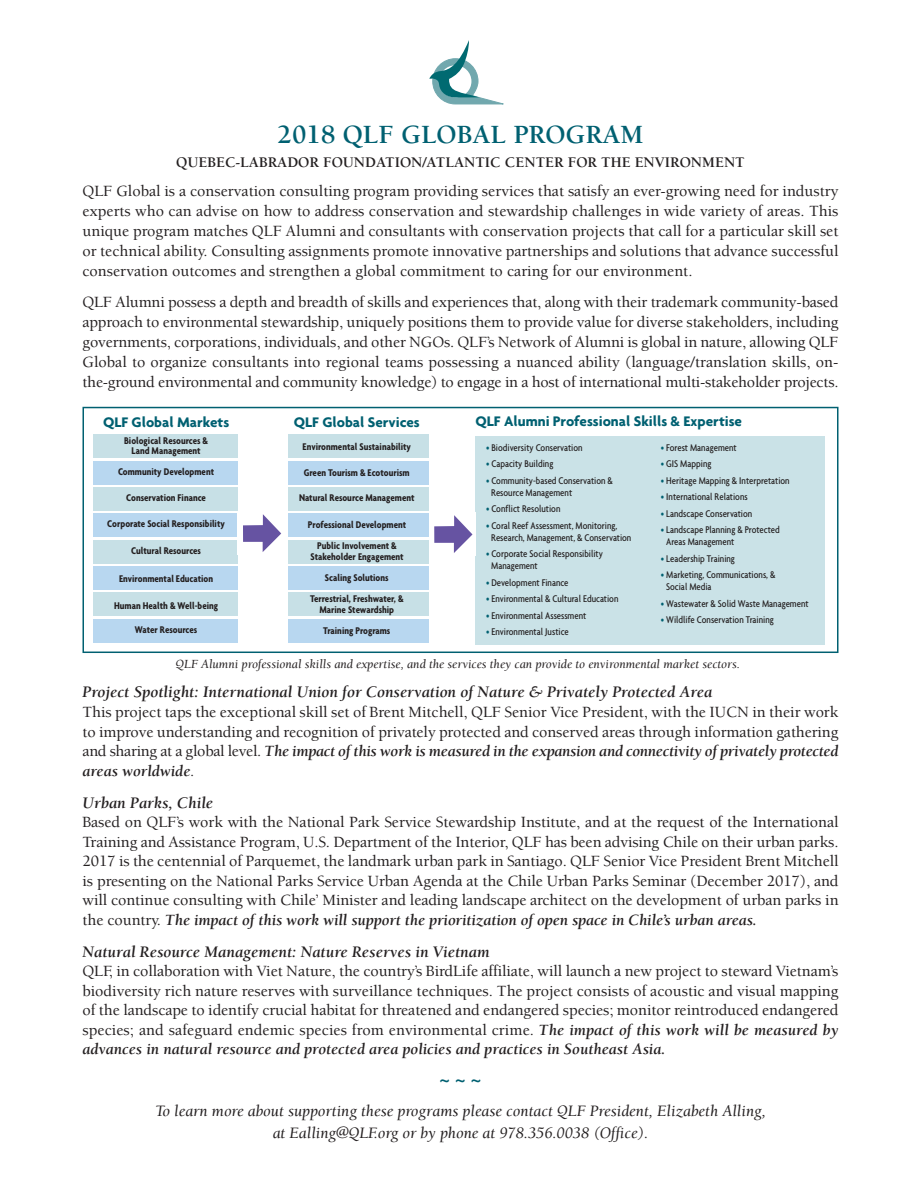
<style>
.page{position:relative;width:918px;height:1188px;background:#fff}
.page>*{position:absolute;margin:0;border:0;box-sizing:border-box;transform-origin:0 0}
.t1{font:700 27px "Berkeley";color:#006071}
.t2{font:700 19.5px "Berkeley";color:#006071}
.t3{font:italic 700 16.5px "Berkeley";color:#231f20}
.t4{font:italic 16.35px/21.3px "Berkeley";color:#231f20;text-align:center}
.t5{font:500 16.05px/19.5px "Berkeley";letter-spacing:-.005em;color:#231f20;text-align:justify}
.t6{font:700 15.15px "Berkeley";color:#231f20}
.t7{font:700 15px "Agenda";color:#006071}
.t8{font:italic 12.75px "Berkeley";color:#231f20}
.t9{font:500 condensed 10.5px/12px "Agenda";color:#231f20}
.t10{font:700 condensed 10.5px/21.3px "Agenda";color:#231f20;text-align:center}
.s1{color:#006071}
.s2{font-weight:700;font-style:italic}
.s3{font-weight:400;font-style:italic}
</style>
<div class="page">
<svg style="left:429px;top:40px;width:74px;height:64px"></svg>
<div style="left:82px;top:407px;width:757px;height:246px;border:2px solid #006071"></div>
<div style="left:476px;top:436px;width:349px;height:208px;background:#cae2e7"></div>
<div style="left:94px;top:434px;width:335px;height:24px;background:#c7e0e6"></div>
<div style="left:94px;top:461px;width:335px;height:24px;background:#b8d7f0"></div>
<div style="left:94px;top:487px;width:335px;height:24px;background:#c7e0e6"></div>
<div style="left:94px;top:513px;width:335px;height:24px;background:#b8d7f0"></div>
<div style="left:94px;top:540px;width:335px;height:24px;background:#c7e0e6"></div>
<div style="left:94px;top:566px;width:335px;height:24px;background:#b8d7f0"></div>
<div style="left:94px;top:592px;width:335px;height:24px;background:#c7e0e6"></div>
<div style="left:94px;top:619px;width:335px;height:24px;background:#b8d7f0"></div>
<div style="left:238px;top:416px;width:49px;height:232px;background:#fff"></div>
<svg style="left:243px;top:514px;width:38px;height:38px"></svg>
<svg style="left:434px;top:515px;width:38px;height:38px"></svg>
<h1 class="t1" style="left:278px;top:124px;width:367px">2018 QLF GLOBAL PROGRAM</h1>
<p class="t6" style="left:176px;top:156px;width:570px">QUEBEC-LABRADOR FOUNDATION/ATLANTIC CENTER FOR THE ENVIRONMENT</p>
<p class="t5" style="left:82px;top:183px;width:758px;line-height:20px">QLF Global is a conservation consulting program providing services that satisfy an ever-growing need for industry experts who can advise on how to address conservation and stewardship challenges in wide variety of areas. This unique program matches QLF Alumni and consultants with conservation projects that call for a particular skill set or technical ability. Consulting assignments promote innovative partnerships and solutions that advance successful conservation outcomes and strengthen a global commitment to caring for our environment.</p>
<p class="t5" style="left:82px;top:293px;width:758px;line-height:20px">QLF Alumni possess a depth and breadth of skills and experiences that, along with their trademark community-based approach to environmental stewardship, uniquely positions them to provide value for diverse stakeholders, including governments, corporations, individuals, and other NGOs. QLF’s Network of Alumni is global in nature, allowing QLF Global to organize consultants into regional teams possessing a nuanced ability (language/translation skills, on&shy;the-ground environmental and community knowledge) to engage in a host of international multi-stakeholder projects.</p>
<p class="t7" style="left:103px;top:413px;width:128px">QLF Global Markets</p>
<p class="t7" style="left:476px;top:412px;width:268px">QLF Alumni Professional Skills &amp; Expertise</p>
<p class="t10" style="left:124px;top:435px;width:85px;line-height:10.5px">Biological Resources &amp;<br>Land Management</p>
<p class="t10" style="left:118px;top:461px;width:98px">Community Development</p>
<p class="t10" style="left:126px;top:487px;width:81px">Conservation Finance</p>
<p class="t10" style="left:107px;top:513px;width:119px">Corporate Social Responsibility</p>
<p class="t10" style="left:131px;top:540px;width:71px">Cultural Resources</p>
<p class="t10" style="left:119px;top:567px;width:96px">Environmental Education</p>
<p class="t10" style="left:114px;top:595px;width:105px">Human Health &amp; Well-being</p>
<p class="t10" style="left:135px;top:619px;width:64px">Water Resources</p>
<p class="t7" style="left:294px;top:413px;width:128px">QLF Global Services</p>
<p class="t10" style="left:303px;top:436px;width:110px">Environmental Sustainability</p>
<p class="t10" style="left:304px;top:461px;width:107px">Green Tourism &amp; Ecotourism</p>
<p class="t10" style="left:299px;top:487px;width:117px">Natural Resource Management</p>
<p class="t10" style="left:308px;top:514px;width:100px">Professional Development<br>Public Involvement &amp;</p>
<p class="t10" style="left:310px;top:546px;width:95px">Stakeholder Engagement<br>Scaling Solutions<br>Terrestrial, Freshwater, &amp;</p>
<p class="t10" style="left:319px;top:598px;width:76px">Marine Stewardship<br>Training Programs</p>
<p class="t9" style="left:486px;top:441px;width:98px"><span class="s1">•</span> Biodiversity Conservation</p>
<p class="t9" style="left:486px;top:458px;width:69px"><span class="s1">•</span> Capacity Building</p>
<p class="t9" style="left:491px;top:474px;width:123px;text-indent:-5px"><span class="s1">•</span> Community-based Conservation &amp;<br>Resource Management</p>
<p class="t9" style="left:486px;top:503px;width:76px"><span class="s1">•</span> Conflict Resolution</p>
<p class="t9" style="left:491px;top:519px;width:142px;text-indent:-5px"><span class="s1">•</span> Coral Reef Assessment, Monitoring,<br>Research, Management, &amp; Conservation</p>
<p class="t9" style="left:491px;top:548px;width:113px;text-indent:-5px"><span class="s1">•</span> Corporate Social Responsibility<br>Management</p>
<p class="t9" style="left:486px;top:576px;width:84px"><span class="s1">•</span> Development Finance</p>
<p class="t9" style="left:486px;top:593px;width:134px"><span class="s1">•</span> Environmental &amp; Cultural Education</p>
<p class="t9" style="left:486px;top:609px;width:102px"><span class="s1">•</span> Environmental Assessment</p>
<p class="t9" style="left:486px;top:626px;width:84px"><span class="s1">•</span> Environmental Justice</p>
<p class="t9" style="left:661px;top:441px;width:77px"><span class="s1">•</span> Forest Management</p>
<p class="t9" style="left:661px;top:458px;width:52px"><span class="s1">•</span> GIS Mapping</p>
<p class="t9" style="left:661px;top:474px;width:130px"><span class="s1">•</span> Heritage Mapping &amp; Interpretation</p>
<p class="t9" style="left:661px;top:491px;width:88px"><span class="s1">•</span> International Relations</p>
<p class="t9" style="left:661px;top:507px;width:93px"><span class="s1">•</span> Landscape Conservation</p>
<p class="t9" style="left:666px;top:524px;width:115px;text-indent:-5px"><span class="s1">•</span> Landscape Planning &amp; Protected<br>Areas Management</p>
<p class="t9" style="left:661px;top:552px;width:76px"><span class="s1">•</span> Leadership Training</p>
<p class="t9" style="left:666px;top:569px;width:111px;text-indent:-5px"><span class="s1">•</span> Marketing, Communications, &amp;<br>Social Media</p>
<p class="t9" style="left:661px;top:597px;width:149px"><span class="s1">•</span> Wastewater &amp; Solid Waste Management</p>
<p class="t9" style="left:661px;top:614px;width:114px"><span class="s1">•</span> Wildlife Conservation Training</p>
<p class="t8" style="left:176px;top:659px;width:566px">QLF Alumni professional skills and expertise, and the services they can provide to environmental market sectors.</p>
<p class="t3" style="left:82px;top:686px;width:631px">Project Spotlight: International Union for Conservation of Nature &amp; Privately Protected Area</p>
<p class="t5" style="left:82px;top:704px;width:758px">This project taps the exceptional skill set of Brent Mitchell, QLF Senior Vice President, with the IUCN in their work to improve understanding and recognition of privately protected and conserved areas through information gathering and sharing at a global level. <span class="s2">The impact of this work is measured in the expansion and connectivity of privately protected areas worldwide</span><span class="s3">.</span></p>
<p class="t3" style="left:82px;top:796px;width:132px">Urban Parks, Chile</p>
<p class="t5" style="left:82px;top:814px;width:758px">Based on QLF’s work with the National Park Service Stewardship Institute, and at the request of the International Training and Assistance Program, U.S. Department of the Interior, QLF has been advising Chile on their urban parks.<br>2017 is the centennial of Parquemet, the landmark urban park in Santiago. QLF Senior Vice President Brent Mitchell is presenting on the National Parks Service Urban Agenda at the Chile Urban Parks Seminar (December 2017), and will continue consulting with Chile’ Minister and leading landscape architect on the development of urban parks in the country. <span class="s2">The impact of this work will support the prioritization of open space in Chile’s urban areas.</span></p>
<p class="t3" style="left:82px;top:945px;width:409px">Natural Resource Management: Nature Reserves in Vietnam</p>
<p class="t5" style="left:82px;top:963px;width:758px">QLF, in collaboration with Viet Nature, the country’s BirdLife affiliate, will launch a new project to steward Vietnam’s biodiversity rich nature reserves with surveillance techniques. The project consists of acoustic and visual mapping of the landscape to identify crucial habitat for threatened and endangered species; monitor reintroduced endangered species; and safeguard endemic species from environmental crime. <span class="s2">The impact of this work will be measured by advances in natural resource and protected area policies and practices in Southeast Asia.</span></p>
<p class="t2" style="left:440px;top:1071px;width:43px">~~~</p>
<p class="t4" style="left:155px;top:1102px;width:612px">To learn more about supporting these programs please contact QLF President, Elizabeth Alling, at Ealling@QLF.org or by phone at 978.356.0038 (Office).</p>
</div>
